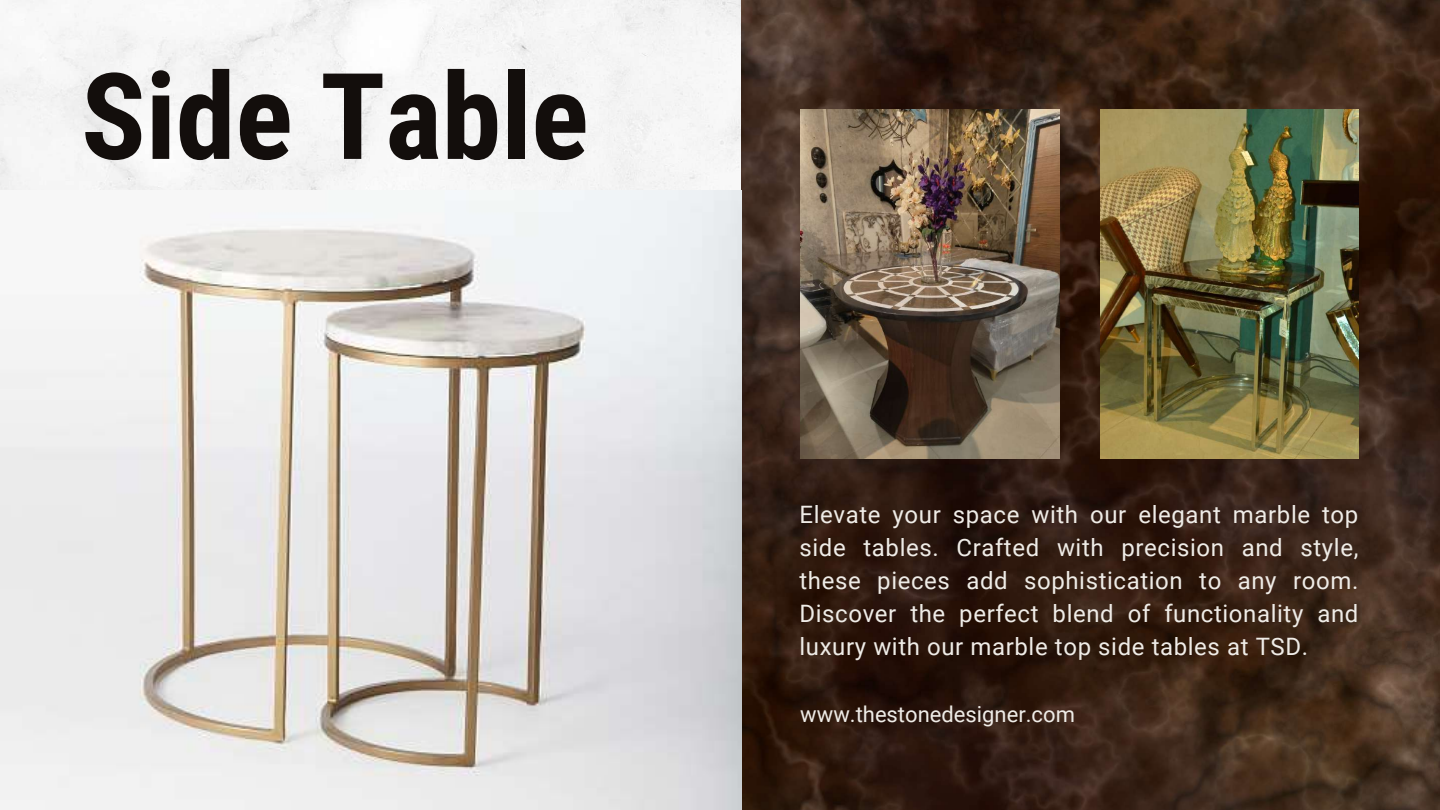
<style>
.page{position:relative;width:1440px;height:810px;background:#fff}
.page>*{position:absolute;margin:0;border:0;box-sizing:border-box;transform-origin:0 0}
.t1{font:700 120px "Roboto Condensed";color:#130e0c}
.t2{font:24px/33px "Roboto";letter-spacing:.025em;color:#efece7;text-align:justify}
.t3{font:22px "Roboto";color:#efece7}
</style>
<div class="page">
<div style="left:0;top:0;width:742px;height:191px;background:#f5f5f5"></div>
<img style="left:742px;top:0;width:698px;height:810px">
<img style="left:0;top:191px;width:742px;height:619px">
<img style="left:1100px;top:109px;width:259px;height:350px">
<img style="left:800px;top:109px;width:259px;height:350px">
<h1 class="t1" style="left:81px;top:48px;width:509px">Side Table</h1>
<p class="t2" style="left:800px;top:498px;width:560px">Elevate your space with our elegant marble top side tables. Crafted with precision and style, these pieces add sophistication to any room.<br>Discover the perfect blend of functionality and luxury with our marble top side tables at TSD.</p>
<p class="t3" style="left:800px;top:702px;width:276px">www.thestonedesigner.com</p>
</div>
